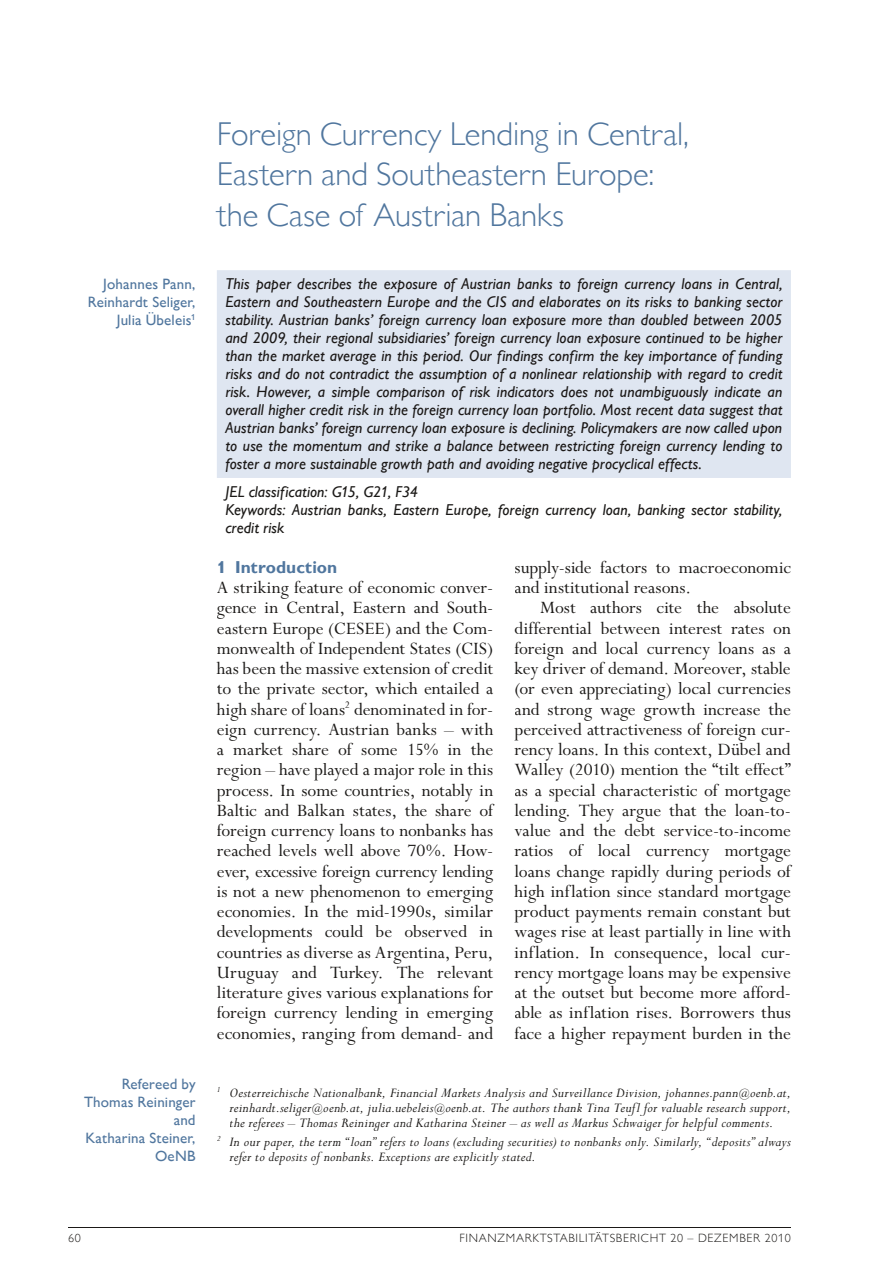
<style>
.page{position:relative;width:893px;height:1263px;background:#fff}
.page>*{position:absolute;margin:0;border:0;box-sizing:border-box;transform-origin:0 0}
.t1{font:300 33px/40.5px "Gill Sans MT Pro";letter-spacing:-.005em;color:#50769e}
.t2{font:19.5px/20.2px "Perpetua Std";color:#1b1917;text-align:justify}
.t3{font:700 17.25px "Gill Sans MT Pro";letter-spacing:.005em;color:#50769e}
.t4{font:italic 500 15.75px/18px "Gill Sans MT Pro";letter-spacing:.01em;color:#1b1817;text-align:justify}
.t5{font:italic 500 15.75px/18px "Gill Sans MT Pro";letter-spacing:.01em;color:#1b1917}
.t6{font:italic 15px/15px "Perpetua Std";letter-spacing:.015em;color:#1b1917;text-align:justify}
.t7{font:500 15px/18px "Gill Sans MT Pro";letter-spacing:.01em;color:#50769e;text-align:right}
.t8{font:300 12px "Gill Sans MT Pro";letter-spacing:.06em;color:#1b1917}
.s1{font-size:12px}
</style>
<div class="page">
<hr style="left:68px;top:1227px;width:723px;height:1px;background:#1b1917">
<div style="left:217px;top:270px;width:574px;height:208px;background:#dfe6f1"></div>
<div style="left:226px;top:279px;width:556px;height:14px;background:#dfe6f1"></div>
<div style="left:225px;top:297px;width:558px;height:14px;background:#dfe6f1"></div>
<div style="left:226px;top:315px;width:556px;height:14px;background:#dfe6f1"></div>
<div style="left:226px;top:333px;width:557px;height:14px;background:#dfe6f1"></div>
<div style="left:226px;top:351px;width:557px;height:14px;background:#dfe6f1"></div>
<div style="left:226px;top:369px;width:557px;height:14px;background:#dfe6f1"></div>
<div style="left:226px;top:387px;width:556px;height:14px;background:#dfe6f1"></div>
<div style="left:226px;top:405px;width:557px;height:14px;background:#dfe6f1"></div>
<div style="left:225px;top:423px;width:557px;height:14px;background:#dfe6f1"></div>
<div style="left:226px;top:441px;width:556px;height:14px;background:#dfe6f1"></div>
<div style="left:226px;top:459px;width:475px;height:14px;background:#dfe6f1"></div>
<h1 class="t1" style="left:217px;top:113px;width:474px">Foreign Currency Lending in Central,<br>Eastern and Southeastern Europe: the Case of Austrian Banks</h1>
<p class="t7" style="left:88px;top:275px;width:109px">Johannes Pann,<br>Reinhardt Seliger,<br>Julia Übeleis<sup>1</sup></p>
<p class="t7" style="left:84px;top:1075px;width:113px">Refereed by<br>Thomas Reininger and<br>Katharina Steiner,<br>OeNB</p>
<p class="t4" style="left:225px;top:275px;width:559px">This paper describes the exposure of Austrian banks to foreign currency loans in Central, Eastern and Southeastern Europe and the CIS and elaborates on its risks to banking sector stability. Austrian banks’ foreign currency loan exposure more than doubled between 2005 and 2009, their regional subsidiaries’ foreign currency loan exposure continued to be higher than the market average in this period. Our findings confirm the key importance of funding risks and do not contradict the assumption of a nonlinear relationship with regard to credit risk. However, a simple comparison of risk indicators does not unambiguously indicate an overall higher credit risk in the foreign currency loan portfolio. Most recent data suggest that Austrian banks’ foreign currency loan exposure is declining. Policymakers are now called upon to use the momentum and strike a balance between restricting foreign currency lending to foster a more sustainable growth path and avoiding negative procyclical effects.</p>
<p class="t5" style="left:225px;top:483px;width:558px">JEL classification: G15, G21, F34<br>Keywords: Austrian banks, Eastern Europe, foreign currency loan, banking sector stability, credit risk</p>
<p class="t3" style="left:217px;top:556px;width:127px">1 Introduction<sup>1</sup></p>
<p class="t2" style="left:217px;top:578px;width:278px">A striking feature of economic conver&shy;gence in Central, Eastern and South&shy;eastern Europe (CESEE) and the Com&shy;monwealth of Independent States (CIS) has been the massive extension of credit to the private sector, which entailed a high share of loans<sup>2</sup> denominated in for&shy;eign currency. Austrian banks – with a market share of some 15% in the region – have played a major role in this process. In some countries, notably in Baltic and Balkan states, the share of foreign currency loans to nonbanks has reached levels well above 70%. How&shy;ever, excessive foreign currency lending is not a new phenomenon to emerging economies. In the mid-1990s, similar developments could be observed in countries as diverse as Argentina, Peru, Uruguay and Turkey. The relevant literature gives various explanations for foreign currency lending in emerging economies, ranging from demand- and</p>
<p class="t2" style="left:514px;top:558px;width:278px">supply-side factors to macroeconomic and institutional reasons.</p>
<p class="t2" style="left:514px;top:598px;width:278px;text-indent:26px">Most authors cite the absolute differential between interest rates on foreign and local currency loans as a key driver of demand. Moreover, stable (or even appreciating) local currencies and strong wage growth increase the perceived attractiveness of foreign cur&shy;rency loans. In this context, Dübel and Walley (2010) mention the “tilt effect” as a special characteristic of mortgage lending. They argue that the loan-to&shy;value and the debt service-to-income ratios of local currency mortgage loans change rapidly during periods of high inflation since standard mortgage product payments remain constant but wages rise at least partially in line with inflation. In consequence, local cur&shy;rency mortgage loans may be expensive at the outset but become more afford&shy;able as inflation rises. Borrowers thus face a higher repayment burden in the</p>
<p class="t6" style="left:230px;top:1085px;width:563px;text-indent:-13px"><sup>1</sup> Oesterreichische Nationalbank, Financial Markets Analysis and Surveillance Division, johannes.pann<span class="s1">@</span>oenb.at, reinhardt.seliger<span class="s1">@</span>oenb.at, julia.uebeleis<span class="s1">@</span>oenb.at. The authors thank Tina Teufl for valuable research support, the referees – Thomas Reininger and Katharina Steiner – as well as Markus Schwaiger for helpful comments.</p>
<p class="t6" style="left:230px;top:1135px;width:563px;text-indent:-13px"><sup>2</sup> In our paper, the term “loan” refers to loans (excluding securities) to nonbanks only. Similarly, “deposits” always refer to deposits ofnonbanks. Exceptions are explicitly stated.</p>
<p class="t8" style="left:68px;top:1231px;width:14px">60</p>
<p class="t8" style="left:459px;top:1231px;width:333px">FINANZMARKTSTABILITÄTSBERICHT 20 – DEZEMBER 2010</p>
</div>
